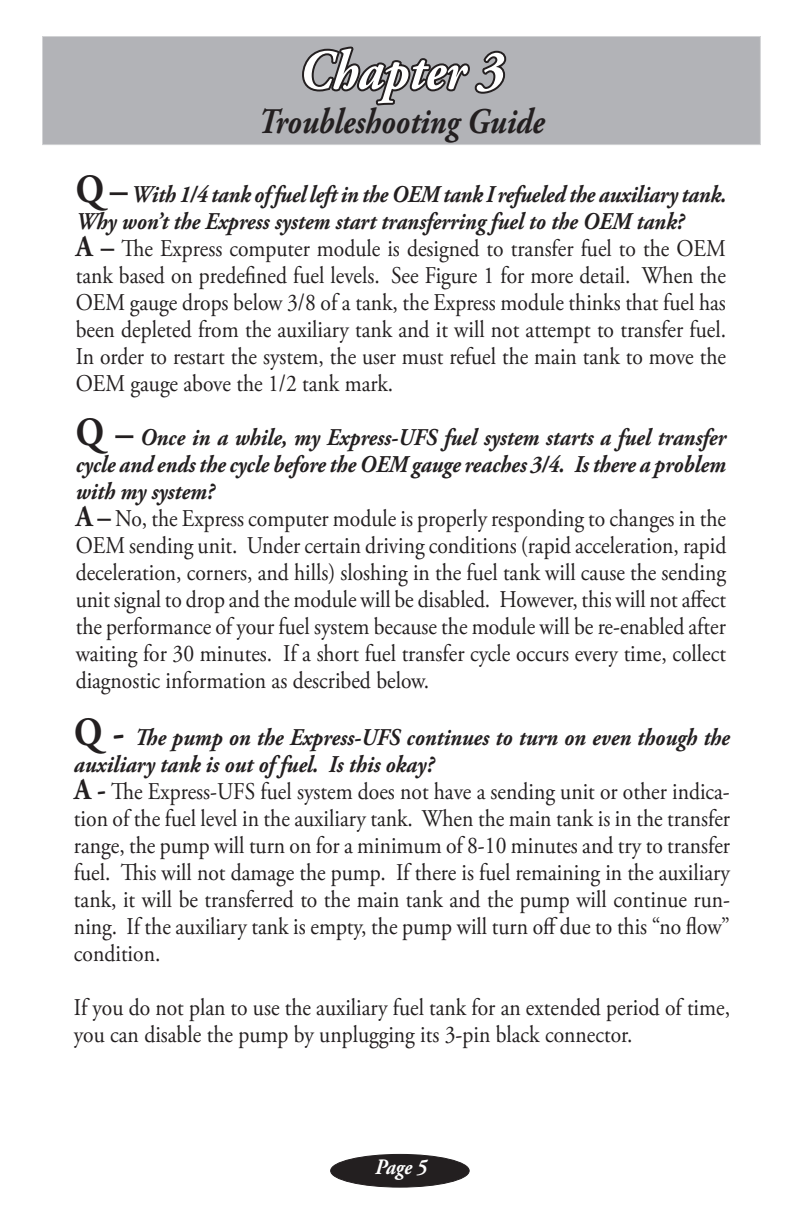
<style>
.page{position:relative;width:792px;height:1224px;background:#fff}
.page>*{position:absolute;margin:0;border:0;box-sizing:border-box;transform-origin:0 0}
.t1{font:italic 700 56px "Adobe Garamond Pro";color:#fff;scale:.9 1}
.t2{font:italic 700 36px "Adobe Garamond Pro";color:#231f20;scale:.86 1}
.t3{font:24px/27px "Adobe Garamond Pro";color:#231f20;scale:.9 1}
.t4{font:italic 700 22px "Adobe Garamond Pro";color:#fff;scale:.9 1}
.s1{font-weight:700;font-size:40px}
.s2{font-weight:700;font-style:italic}
.s3{font-weight:700;font-size:30px}
</style>
<div class="page">
<div style="left:331px;top:1154px;width:138px;height:33px;background:#231f20;border-radius:50%"></div>
<div style="left:330px;top:1154px;width:140px;height:34px;border:1px solid #231f20;border-radius:50%"></div>
<div style="left:42px;top:36px;width:718px;height:109px;background:#b2b3b7"></div>
<div style="left:42px;top:36px;width:719px;height:109px;border:1px solid #d1d2d4"></div>
<svg style="left:302px;top:46px;width:205px;height:60px"></svg>
<h1 class="t1" style="left:299px;top:39px;width:229px">Chapter 3</h1>
<h2 class="t2" style="left:258px;top:100px;width:335px">Troubleshooting Guide</h2>
<p class="t3" style="left:76px;top:182px;width:725px"><span class="s1">Q –</span> <span class="s2">With 1/4 tank of fuel left in the OEM tank I refueled the auxiliary tank.<br>Why won’t the Express system start transferring fuel to the OEM tank?<br></span><span class="s3">A –</span> The Express computer module is designed to transfer fuel to the OEM tank based on predefined fuel levels. See Figure 1 for more detail. When the OEM gauge drops below 3/8 of a tank, the Express module thinks that fuel has been depleted from the auxiliary tank and it will not attempt to transfer fuel.<br>In order to restart the system, the user must refuel the main tank to move the OEM gauge above the 1/2 tank mark.</p>
<p class="t3" style="left:76px;top:425px;width:725px"><span class="s1">Q –</span> <span class="s2">Once in a while, my Express-UFS fuel system starts a fuel transfer cycle and ends the cycle before the OEM gauge reaches 3/4. Is there a problem with my system?<br></span><span class="s3">A –</span> No, the Express computer module is properly responding to changes in the OEM sending unit. Under certain driving conditions (rapid acceleration, rapid deceleration, corners, and hills) sloshing in the fuel tank will cause the sending unit signal to drop and the module will be disabled. However, this will not affect the performance of your fuel system because the module will be re-enabled after waiting for 30 minutes. If a short fuel transfer cycle occurs every time, collect diagnostic information as described below.</p>
<p class="t3" style="left:74px;top:725px;width:731px"><span class="s1">Q -</span> <span class="s2">The pump on the Express-UFS continues to turn on even though the auxiliary tank is out of fuel. Is this okay?<br></span><span class="s3">A -</span> The Express-UFS fuel system does not have a sending unit or other indica&shy;tion of the fuel level in the auxiliary tank. When the main tank is in the transfer range, the pump will turn on for a minimum of 8-10 minutes and try to transfer fuel. This will not damage the pump. If there is fuel remaining in the auxiliary tank, it will be transferred to the main tank and the pump will continue run&shy;ning. If the auxiliary tank is empty, the pump will turn off due to this “no flow” condition.</p>
<p class="t3" style="left:74px;top:995px;width:731px">If you do not plan to use the auxiliary fuel tank for an extended period of time, you can disable the pump by unplugging its 3-pin black connector.</p>
<p class="t4" style="left:375px;top:1154px;width:59px">Page 5</p>
</div>
